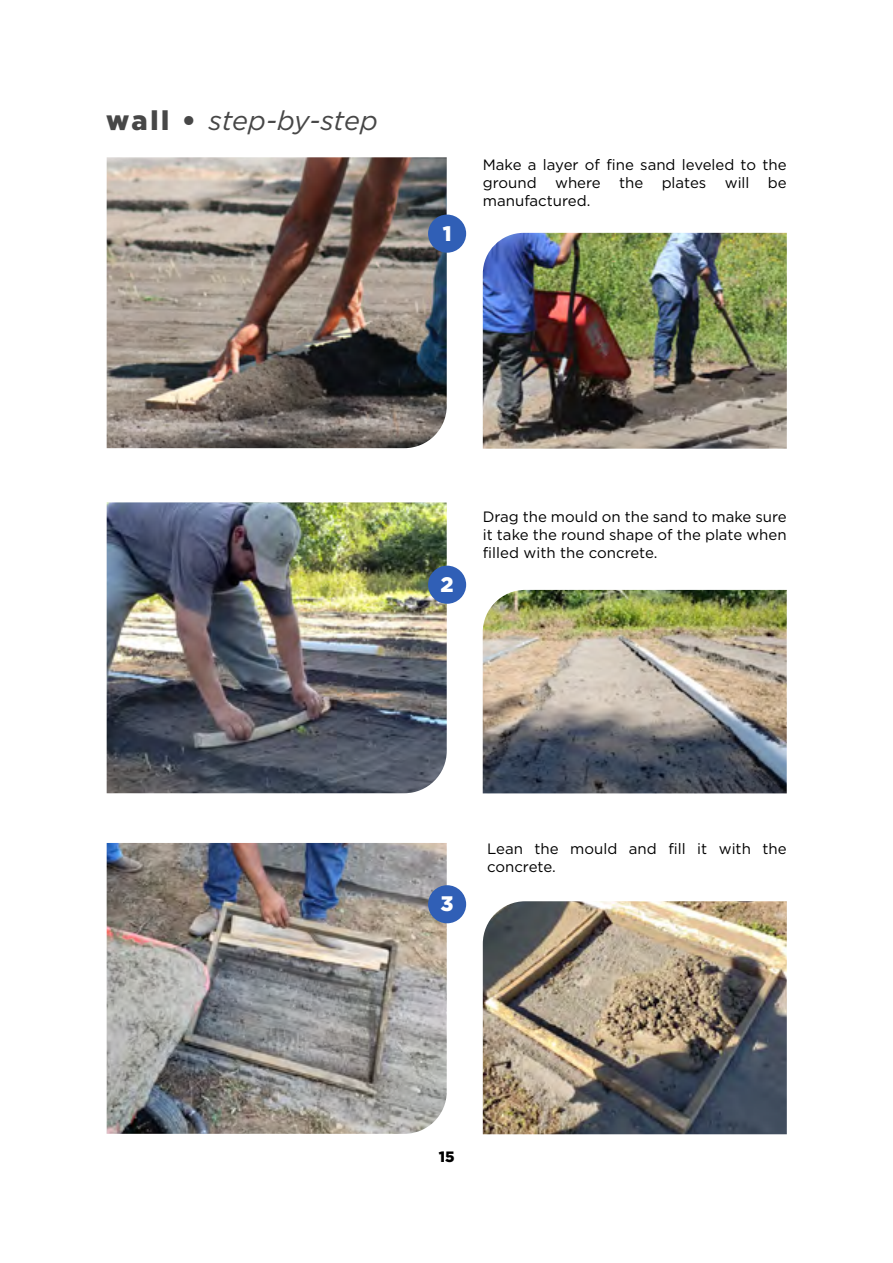
<style>
.page{position:relative;width:893px;height:1263px;background:#fff}
.page>*{position:absolute;margin:0;border:0;box-sizing:border-box;transform-origin:0 0}
.t1{font:italic 27px "Gotham";letter-spacing:-.01em;color:#474747}
.t2{font:900 21px "Gotham";color:#fff}
.t3{font:15px/18px "Gotham";color:#000;text-align:justify}
.t4{font:900 15px "Gotham";color:#000}
.s1{font-weight:900;font-style:normal}
</style>
<div class="page">
<img style="left:483px;top:590px;width:304px;height:203px">
<img style="left:483px;top:233px;width:304px;height:216px">
<img style="left:107px;top:157px;width:340px;height:291px">
<div style="left:428px;top:215px;width:38px;height:38px;background:#305fb6;border-radius:50%"></div>
<img style="left:483px;top:901px;width:304px;height:233px">
<img style="left:107px;top:843px;width:340px;height:291px">
<div style="left:428px;top:885px;width:38px;height:38px;background:#305fb6;border-radius:50%"></div>
<img style="left:107px;top:502px;width:340px;height:291px">
<div style="left:428px;top:566px;width:38px;height:38px;background:#305fb6;border-radius:50%"></div>
<h1 class="t1" style="left:106px;top:105px;width:273px"><span class="s1">wall •</span> step-by-step</h1>
<h2 class="t2" style="left:443px;top:221px;width:10px">1</h2>
<p class="t3" style="left:483px;top:155px;width:305px">Make a layer of fine sand leveled to the ground where the plates will be manufactured.</p>
<h2 class="t2" style="left:441px;top:572px;width:15px">2</h2>
<p class="t3" style="left:483px;top:507px;width:305px">Drag the mould on the sand to make sure it take the round shape of the plate when filled with the concrete.</p>
<h2 class="t2" style="left:441px;top:892px;width:15px">3</h2>
<p class="t3" style="left:487px;top:839px;width:301px">Lean the mould and fill it with the concrete.</p>
<p class="t4" style="left:439px;top:1148px;width:17px">15</p>
</div>
